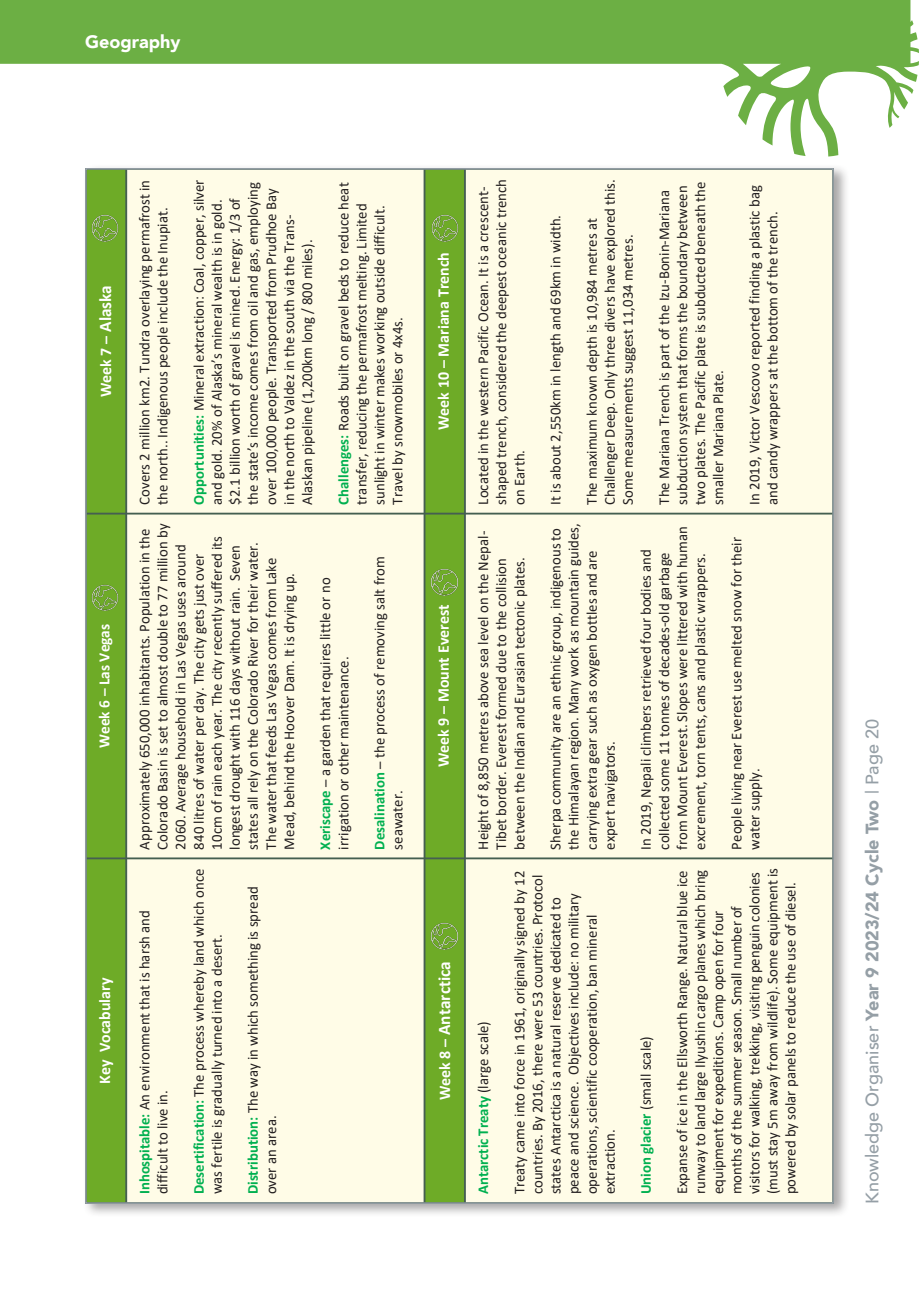
<style>
.page{position:relative;width:919px;height:1289px;background:#fff}
.page>*{position:absolute;margin:0;border:0;box-sizing:border-box;transform-origin:0 0}
.t1{font:500 18px "Avenir";color:#959fa6}
.t2{font:900 18px "Avenir";color:#fff}
.t3{font:700 17.55px "Calibri";color:#fff}
.t4{font:700 16.2px "Calibri";color:#fff}
.t5{font:700 15.6px "Calibri";letter-spacing:-.005em;color:#fff}
.t6{font:15.15px "Calibri";color:#231f20}
.t7{font:700 15.15px "Calibri";color:#00b050}
.t8{font:15px/18px "Calibri";color:#231f20}
.s1{font-size:17.55px}
.s2{font-weight:700;color:#00b050}
.s3{font-size:16.2px}
.s4{font-weight:400;color:#231f20}
.s5{font-weight:900}
</style>
<div class="page">
<svg style="left:0;top:0;width:918px;height:156px"></svg>
<div style="left:83px;top:164px;width:766px;height:1053px;background:#231f20;opacity:.4"></div>
<div style="left:86px;top:858px;width:40px;height:345px;background:#6eab27"></div>
<div style="left:86px;top:513px;width:40px;height:345px;background:#6eab27"></div>
<div style="left:86px;top:169px;width:40px;height:344px;background:#6eab27"></div>
<div style="left:126px;top:858px;width:298px;height:345px;background:#fffce7"></div>
<div style="left:126px;top:513px;width:298px;height:345px;background:#fffce7"></div>
<div style="left:126px;top:169px;width:298px;height:344px;background:#fffce7"></div>
<div style="left:424px;top:858px;width:41px;height:345px;background:#6eab27"></div>
<div style="left:424px;top:513px;width:41px;height:345px;background:#6eab27"></div>
<div style="left:424px;top:169px;width:41px;height:344px;background:#6eab27"></div>
<div style="left:465px;top:858px;width:368px;height:345px;background:#fffce7"></div>
<div style="left:465px;top:513px;width:368px;height:345px;background:#fffce7"></div>
<div style="left:465px;top:169px;width:368px;height:344px;background:#fffce7"></div>
<hr style="left:86px;top:857px;width:747px;height:2px;background:#455f51">
<hr style="left:86px;top:512px;width:747px;height:2px;background:#455f51">
<hr style="left:125px;top:169px;width:2px;height:1034px;background:#455f51">
<hr style="left:423px;top:169px;width:2px;height:1034px;background:#455f51">
<hr style="left:464px;top:169px;width:2px;height:1034px;background:#455f51">
<img style="left:430px;top:923px;width:28px;height:27px">
<img style="left:430px;top:569px;width:28px;height:27px">
<img style="left:91px;top:215px;width:28px;height:27px">
<img style="left:431px;top:215px;width:27px;height:27px">
<img style="left:91px;top:584px;width:28px;height:27px">
<p class="t2" style="left:85px;top:27px;width:97px">Geography</p>
<p class="t4" style="left:94px;top:397px;width:114px;rotate:-90deg">Week 7 – <span class="s1">Alaska</span></p>
<p class="t5" style="left:93px;top:748px;width:125px;rotate:-90deg">Week 6 – Las Vegas</p>
<p class="t4" style="left:93px;top:1083px;width:108px;rotate:-90deg">Key Vocabulary</p>
<p class="t8" style="left:135px;top:504px;width:326px;rotate:-90deg">Covers 2 million km2. Tundra overlaying permafrost in the north.. Indigenous people include the Inupiat.</p>
<p class="t8" style="left:189px;top:504px;width:327px;rotate:-90deg"><span class="s2">Opportunities:</span> Mineral extraction: Coal, copper, silver and gold. 20% of Alaska’s mineral wealth is in gold. $2.1 billion worth of gravel is mined. Energy: 1/3 of</p>
<p class="t6" style="left:242px;top:504px;width:324px;rotate:-90deg">the state’s income comes from oil and gas, employing</p>
<p class="t8" style="left:262px;top:504px;width:317px;rotate:-90deg">over 100,000 people. Transported from Prudhoe Bay in the north to Valdez in the south via the Trans-<br>Alaskan pipeline (1,200km long / 800 miles).</p>
<p class="t8" style="left:334px;top:504px;width:323px;rotate:-90deg"><span class="s2">Challenges:</span> Roads built on gravel beds to reduce heat transfer, reducing the permafrost melting. Limited sunlight in winter makes working outside difficult.<br>Travel by snowmobiles or 4x4s.</p>
<p class="t8" style="left:135px;top:849px;width:327px;rotate:-90deg">Approximately 650,000 inhabitants. Population in the Colorado Basin is set to almost double to 77 million by 2060. Average household in Las Vegas uses around 840 litres of water per day. The city gets just over 10cm of rain each year. The city recently suffered its longest drought with 116 days without rain. Seven</p>
<p class="t6" style="left:242px;top:849px;width:309px;rotate:-90deg">states all rely on the Colorado River for their water.</p>
<p class="t8" style="left:262px;top:849px;width:293px;rotate:-90deg">The water that feeds Las Vegas comes from Lake<br>Mead, behind the Hoover Dam. It is drying up.</p>
<p class="t8" style="left:135px;top:1194px;width:286px;rotate:-90deg"><span class="s2">Inhospitable:</span> An environment that is harsh and difficult to live in.</p>
<p class="t8" style="left:189px;top:1194px;width:327px;rotate:-90deg"><span class="s2">Desertification:</span> The process whereby land which once was fertile is gradually turned into a desert.</p>
<p class="t6" style="left:242px;top:1194px;width:309px;rotate:-90deg"><span class="s2">Distribution:</span> The way in which something is spread</p>
<p class="t8" style="left:262px;top:1194px;width:80px;rotate:-90deg">over an area.</p>
<p class="t8" style="left:316px;top:849px;width:273px;rotate:-90deg"><span class="s2">Xeriscape</span> – a garden that requires little or no irrigation or other maintenance.</p>
<p class="t8" style="left:370px;top:849px;width:295px;rotate:-90deg"><span class="s2">Desalination</span> – the process of removing salt from seawater.</p>
<p class="t4" style="left:432px;top:430px;width:179px;rotate:-90deg">Week 10 – Mariana Trench</p>
<p class="t4" style="left:432px;top:767px;width:164px;rotate:-90deg">Week 9 – Mount Everest</p>
<p class="t3" style="left:432px;top:1100px;width:141px;rotate:-90deg"><span class="s3">Week 8 –</span> Antarctica</p>
<p class="t6" style="left:472px;top:504px;width:320px;rotate:-90deg">Located in the western Pacific Ocean. It is a crescent-</p>
<p class="t8" style="left:492px;top:504px;width:327px;rotate:-90deg">shaped trench, considered the deepest oceanic trench on Earth.</p>
<p class="t6" style="left:472px;top:849px;width:320px;rotate:-90deg">Height of 8,850 metres above sea level on the Nepal-</p>
<p class="t8" style="left:492px;top:849px;width:294px;rotate:-90deg">Tibet border. Everest formed due to the collision between the Indian and Eurasian tectonic plates.</p>
<p class="t8" style="left:546px;top:504px;width:291px;rotate:-90deg">It is about 2,550km in length and 69km in width.</p>
<p class="t8" style="left:582px;top:504px;width:327px;rotate:-90deg">The maximum known depth is 10,984 metres at<br>Challenger Deep. Only three divers have explored this.<br>Some measurements suggest 11,034 metres.</p>
<p class="t8" style="left:654px;top:504px;width:324px;rotate:-90deg">The Mariana Trench is part of the Izu-Bonin-Mariana subduction system that forms the boundary between two plates. The Pacific plate is subducted beneath the smaller Mariana Plate.</p>
<p class="t8" style="left:745px;top:504px;width:321px;rotate:-90deg">In 2019, Victor Vescovo reported finding a plastic bag and candy wrappers at the bottom of the trench.</p>
<p class="t8" style="left:546px;top:849px;width:328px;rotate:-90deg">Sherpa community are an ethnic group, indigenous to the Himalayan region. Many work as mountain guides, carrying extra gear such as oxygen bottles and are expert navigators.</p>
<p class="t8" style="left:654px;top:849px;width:325px;rotate:-90deg">collected some 11 tonnes of decades-old garbage from Mount Everest. Slopes were littered with human excrement, torn tents, cans and plastic wrappers.</p>
<p class="t8" style="left:727px;top:849px;width:314px;rotate:-90deg">People living near Everest use melted snow for their water supply.</p>
<p class="t6" style="left:635px;top:849px;width:301px;rotate:-90deg">In 2019, Nepali climbers retrieved four bodies and</p>
<p class="t7" style="left:472px;top:1194px;width:175px;rotate:-90deg">Antarctic Treaty <span class="s4">(large scale)</span></p>
<p class="t8" style="left:510px;top:1194px;width:325px;rotate:-90deg">Treaty came into force in 1961, originally signed by 12 countries. By 2016, there were 53 countries. Protocol states Antarctica is a natural reserve dedicated to peace and science. Objectives include: no military operations, scientific cooperation, ban mineral extraction.</p>
<p class="t7" style="left:635px;top:1194px;width:160px;rotate:-90deg">Union glacier <span class="s4">(small scale)</span></p>
<p class="t8" style="left:672px;top:1194px;width:327px;rotate:-90deg">Expanse of ice in the Ellsworth Range. Natural blue ice runway to land large Ilyushin cargo planes which bring equipment for expeditions. Camp open for four months of the summer season. Small number of visitors for walking, trekking, visiting penguin colonies (must stay 5m away from wildlife). Some equipment is powered by solar panels to reduce the use of diesel.</p>
<p class="t1" style="left:856px;top:1203px;width:486px;rotate:-90deg">Knowledge Organiser <span class="s5">Year 9 2023/24 Cycle Two</span> | Page 20</p>
</div>
